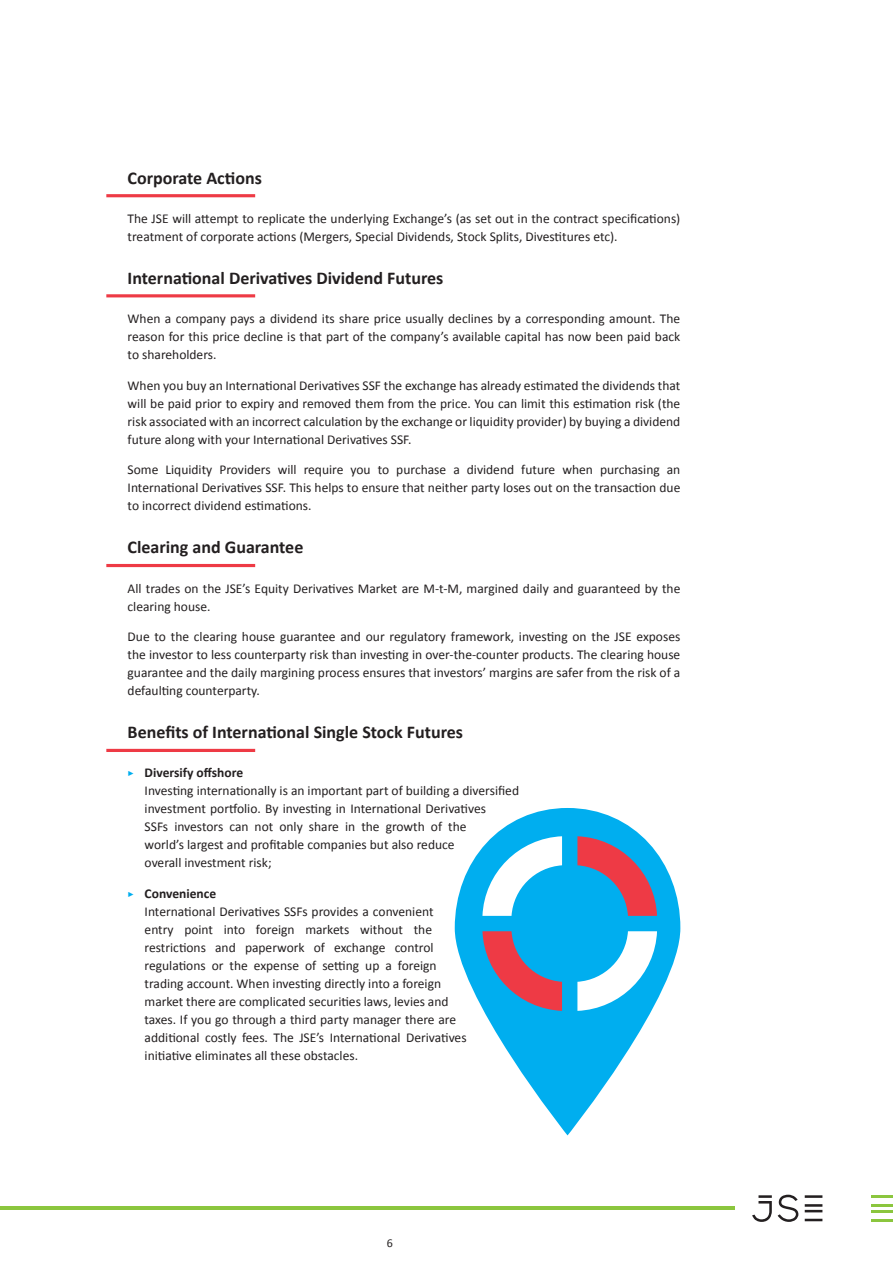
<style>
.page{position:relative;width:893px;height:1263px;background:#fff}
.page>*{position:absolute;margin:0;border:0;box-sizing:border-box;transform-origin:0 0}
.Header_01_-_Red{font:700 18px "Calibri";color:#231f20}
.Body_01{font:13.5px/18px "Calibri";color:#231f20;text-align:justify}
.Body_01_-_Indented{font:13.5px/18px "Calibri";color:#231f20}
.Body_01_-_Bullet_Blu{font:700 13.5px "Calibri";color:#231f20}
.t1{font:12px "Calibri";color:#231f20}
.s1{font-family:"FF Dingbests";font-weight:400;font-size:10.5px;color:#00aeef}
</style>
<div class="page">
<svg style="left:752px;top:1195px;width:70px;height:27px"></svg>
<hr style="left:0;top:1207px;width:734px;height:3px;background:#8bc63e">
<hr style="left:872px;top:1195px;width:21px;height:3px;background:#8bc63e">
<hr style="left:872px;top:1204px;width:21px;height:3px;background:#8bc63e">
<hr style="left:872px;top:1210px;width:21px;height:2px;background:#8bc63e">
<hr style="left:872px;top:1219px;width:21px;height:2px;background:#8bc63e">
<hr style="left:106px;top:194px;width:149px;height:3px;background:#ee3a45">
<hr style="left:106px;top:294px;width:149px;height:3px;background:#ee3a45">
<hr style="left:106px;top:564px;width:149px;height:3px;background:#ee3a45">
<hr style="left:106px;top:749px;width:149px;height:3px;background:#ee3a45">
<svg style="left:455px;top:808px;width:225px;height:327px"></svg>
<svg style="left:577px;top:836px;width:80px;height:80px;background:#717aa1"></svg>
<svg style="left:577px;top:931px;width:80px;height:80px"></svg>
<svg style="left:482px;top:836px;width:80px;height:80px"></svg>
<svg style="left:482px;top:931px;width:80px;height:80px;background:#6c79a1"></svg>
<p class="Header_01_-_Red" style="left:128px;top:166px;width:136px">Corporate Actions</p>
<p class="Body_01" style="left:128px;top:209px;width:554px">The JSE will attempt to replicate the underlying Exchange’s (as set out in the contract specifications) treatment of corporate actions (Mergers, Special Dividends, Stock Splits, Divestitures etc).</p>
<p class="Header_01_-_Red" style="left:128px;top:266px;width:317px">International Derivatives Dividend Futures</p>
<p class="Body_01" style="left:128px;top:309px;width:554px">When a company pays a dividend its share price usually declines by a corresponding amount. The reason for this price decline is that part of the company’s available capital has now been paid back to shareholders.</p>
<p class="Body_01" style="left:128px;top:376px;width:554px">When you buy an International Derivatives SSF the exchange has already estimated the dividends that will be paid prior to expiry and removed them from the price. You can limit this estimation risk (the risk associated with an incorrect calculation by the exchange or liquidity provider) by buying a dividend future along with your International Derivatives SSF.</p>
<p class="Body_01" style="left:128px;top:460px;width:554px">Some Liquidity Providers will require you to purchase a dividend future when purchasing an International Derivatives SSF. This helps to ensure that neither party loses out on the transaction due to incorrect dividend estimations.</p>
<p class="Header_01_-_Red" style="left:128px;top:536px;width:177px">Clearing and Guarantee</p>
<p class="Body_01" style="left:128px;top:578px;width:554px">All trades on the JSE’s Equity Derivatives Market are M-t-M, margined daily and guaranteed by the clearing house.</p>
<p class="Body_01" style="left:128px;top:627px;width:554px">Due to the clearing house guarantee and our regulatory framework, investing on the JSE exposes the investor to less counterparty risk than investing in over-the-counter products. The clearing house guarantee and the daily margining process ensures that investors’ margins are safer from the risk of a defaulting counterparty.</p>
<p class="Header_01_-_Red" style="left:128px;top:721px;width:337px">Benefits of International Single Stock Futures</p>
<p class="Body_01_-_Bullet_Blu" style="left:128px;top:765px;width:117px"><span class="s1">&gt;</span> Diversify offshore</p>
<p class="Body_01_-_Indented" style="left:145px;top:781px;width:376px">Investing internationally is an important part of building a diversified investment portfolio. By investing in International Derivatives<br>SSFs investors can not only share in the growth of the<br>world’s largest and profitable companies but also reduce<br>overall investment risk;</p>
<p class="Body_01_-_Bullet_Blu" style="left:128px;top:885px;width:90px"><span class="s1">&gt;</span> Convenience</p>
<p class="Body_01_-_Indented" style="left:145px;top:902px;width:323px">International Derivatives SSFs provides a convenient<br>entry point into foreign markets without the restrictions and paperwork of exchange control regulations or the expense of setting up a foreign trading account. When investing directly into a foreign market there are complicated securities laws, levies and taxes. If you go through a third party manager there are additional costly fees. The JSE’s International Derivatives initiative eliminates all these obstacles.</p>
<p class="t1" style="left:387px;top:1236px;width:8px">6</p>
</div>
